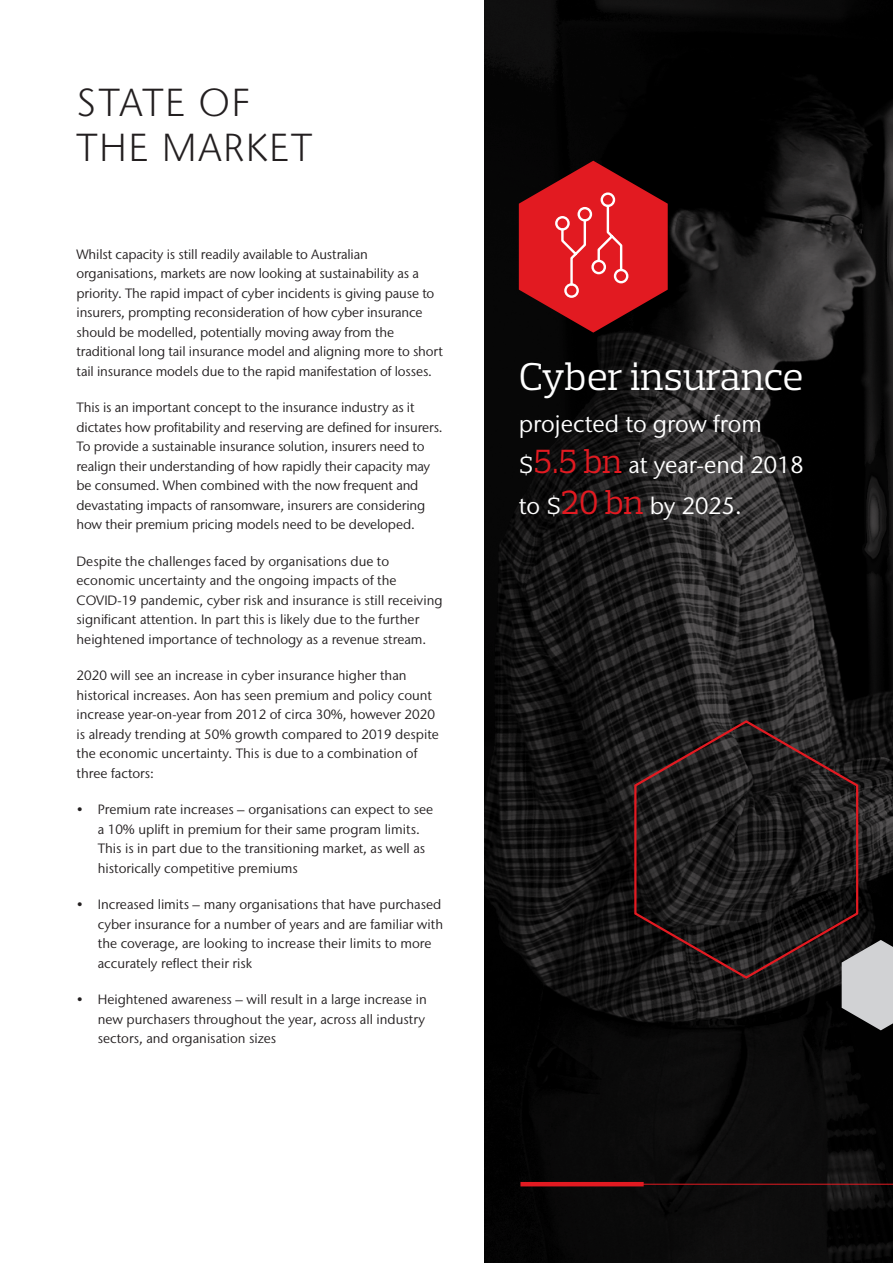
<style>
.page{position:relative;width:893px;height:1263px;background:#fff}
.page>*{position:absolute;margin:0;border:0;box-sizing:border-box;transform-origin:0 0}
.Heading_2{font:39.45px "Prelo Slab";color:#fff}
.Heading_1{font:300 39px/45px "Stone Sans IIITC Pro";letter-spacing:.05em;color:#231f20}
.Body_Copy{font:23.7px/40.8px "Stone Sans IIITC Pro";color:#fff}
.Body_Copy-2{font:13.5px/19.5px "Stone Sans IIITC Pro";letter-spacing:-.005em;color:#231f20}
.s1{font-family:"Prelo Slab";font-size:24px}
.s2{font-family:"Prelo Slab";font-size:34.2px;color:#e21a21}
</style>
<div class="page">
<svg style="left:484px;top:0;width:409px;height:1263px;background:#111"></svg>
<svg style="left:633px;top:719px;width:227px;height:261px;background:#221c1c"></svg>
<svg style="left:842px;top:940px;width:51px;height:90px;background:#a8a9ab"></svg>
<hr style="left:589px;top:1184px;width:304px;height:1px;background:#e21a21">
<hr style="left:520px;top:1182px;width:124px;height:4px;background:#e21a21">
<svg style="left:519px;top:161px;width:149px;height:172px;background:#ab1d22"></svg>
<p class="Heading_1" style="left:77px;top:80px;width:237px">STATE OF<br>THE MARKET</p>
<p class="Body_Copy-2" style="left:77px;top:244px;width:368px">Whilst capacity is still readily available to Australian organisations, markets are now looking at sustainability as a priority. The rapid impact of cyber incidents is giving pause to insurers, prompting reconsideration of how cyber insurance should be modelled, potentially moving away from the traditional long tail insurance model and aligning more to short tail insurance models due to the rapid manifestation of losses.</p>
<p class="Body_Copy-2" style="left:77px;top:398px;width:368px">This is an important concept to the insurance industry as it dictates how profitability and reserving are defined for insurers.<br>To provide a sustainable insurance solution, insurers need to realign their understanding of how rapidly their capacity may be consumed. When combined with the now frequent and devastating impacts of ransomware, insurers are considering how their premium pricing models need to be developed.</p>
<p class="Body_Copy-2" style="left:77px;top:551px;width:367px">Despite the challenges faced by organisations due to economic uncertainty and the ongoing impacts of the COVID-19 pandemic, cyber risk and insurance is still receiving significant attention. In part this is likely due to the further heightened importance of technology as a revenue stream.</p>
<p class="Body_Copy-2" style="left:77px;top:666px;width:364px">2020 will see an increase in cyber insurance higher than historical increases. Aon has seen premium and policy count increase year-on-year from 2012 of circa 30%, however 2020 is already trending at 50% growth compared to 2019 despite the economic uncertainty. This is due to a combination of three factors:</p>
<p class="Body_Copy-2" style="left:98px;top:800px;width:337px;text-indent:-21px">• Premium rate increases – organisations can expect to see a 10% uplift in premium for their same program limits.<br>This is in part due to the transitioning market, as well as historically competitive premiums</p>
<p class="Body_Copy-2" style="left:98px;top:895px;width:347px;text-indent:-21px">• Increased limits – many organisations that have purchased cyber insurance for a number of years and are familiar with the coverage, are looking to increase their limits to more accurately reflect their risk</p>
<p class="Body_Copy-2" style="left:98px;top:990px;width:331px;text-align:justify;text-indent:-21px">• Heightened awareness – will result in a large increase in new purchasers throughout the year, across all industry sectors, and organisation sizes</p>
<p class="Heading_2" style="left:519px;top:352px;width:286px">Cyber insurance</p>
<p class="Body_Copy" style="left:519px;top:403px;width:286px">projected to grow from <span class="s1">$</span><span class="s2">5.5 bn</span> at year-end 2018 to <span class="s1">$</span><span class="s2">20 bn</span> by 2025.</p>
</div>
